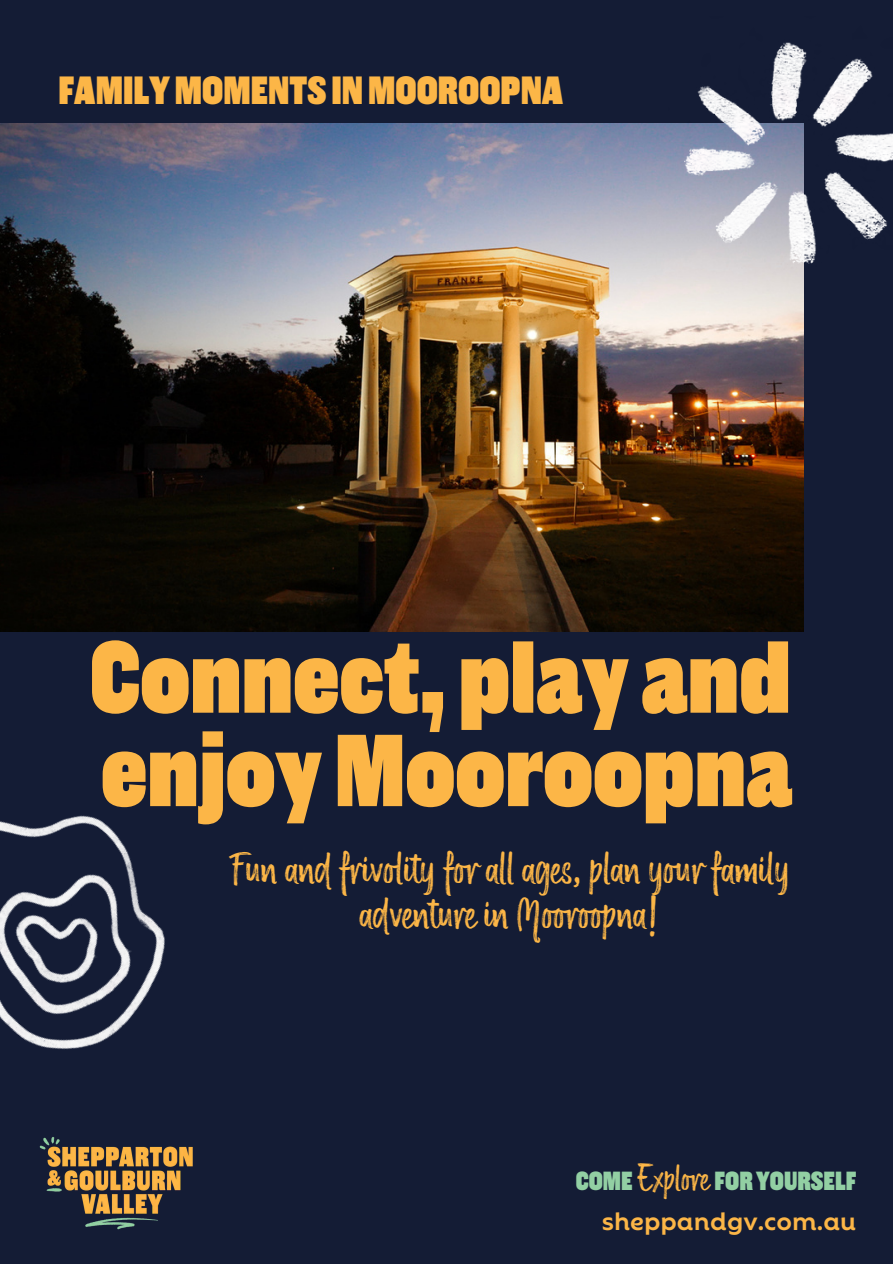
<style>
.page{position:relative;width:893px;height:1264px;background:#fff}
.page>*{position:absolute;margin:0;border:0;box-sizing:border-box;transform-origin:0 0}
.t1{font:900 105px/93.3px "Americane Cond";color:#fcb647}
.t2{font:900 40.5px "Americane Cond";color:#fcb647}
.t3{font:39px/45px "Better Night";color:#fcb647;text-align:center}
.t4{font:31.5px "Better Night";color:#fcb647}
.t5{font:700 27px "Rebrand Dis";color:#fcb647}
.t6{font:900 27px "Americane Cond";color:#92cfa3}
</style>
<div class="page">
<div style="left:0;top:0;width:892px;height:1263px;background:#141c35"></div>
<img style="left:39px;top:1137px;width:154px;height:93px">
<img style="left:0;top:124px;width:803px;height:507px">
<img style="left:668px;top:42px;width:224px;height:251px">
<img style="left:0;top:815px;width:165px;height:235px">
<h1 class="t2" style="left:59px;top:66px;width:506px">FAMILY MOMENTS IN MOOROOPNA</h1>
<p class="t1" style="left:90px;top:632px;width:704px">Connect, play and enjoy Mooroopna</p>
<h3 class="t3" style="left:229px;top:841px;width:563px">Fun and frivolity for all ages, plan your family adventure in Mooroopna!</h3>
<h5 class="t6" style="left:575px;top:1164px;width:58px">COME</h5>
<h5 class="t4" style="left:637px;top:1155px;width:74px">Explore</h5>
<h4 class="t6" style="left:714px;top:1164px;width:143px">FOR YOURSELF</h4>
<p class="t5" style="left:601px;top:1197px;width:256px">sheppandgv.com.au</p>
</div>
